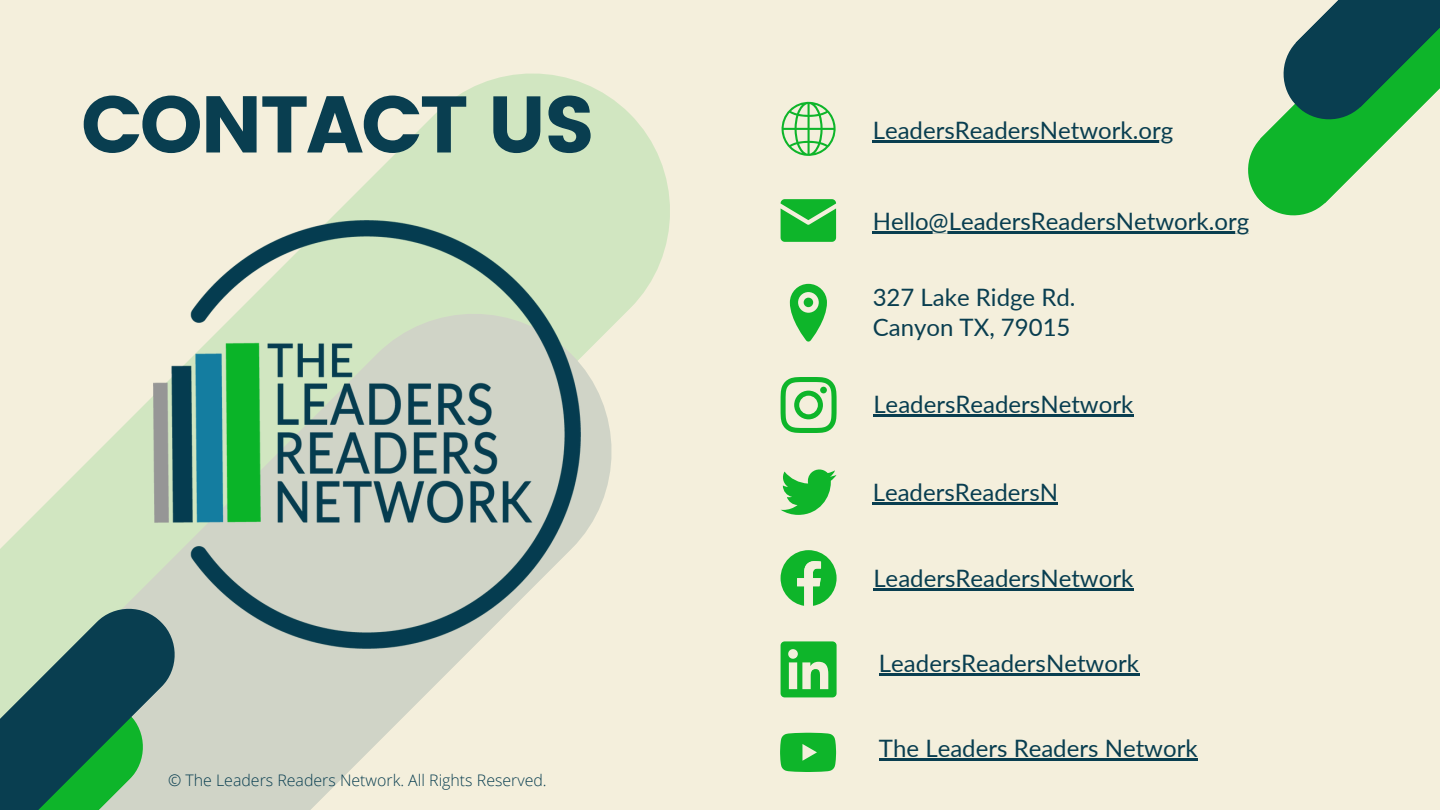
<style>
.page{position:relative;width:1440px;height:810px;background:#f4efdc}
.page>*{position:absolute;margin:0;border:0;box-sizing:border-box;transform-origin:0 0}
.t1{font:80px "Poppins";letter-spacing:-.03em;color:#093e50}
.t2{font:24px/30px "Lato";color:#093e50}
.t3{font:300 15.9px "Open Sans";color:#093e50}
</style>
<div class="page">
<svg style="left:1248px;top:0;width:192px;height:216px"></svg>
<svg style="left:328px;top:73px;width:342px;height:240px;fill:#d1e6c1"></svg>
<svg style="left:0;top:300px;width:625px;height:510px"></svg>
<svg style="left:0;top:604px;width:179px;height:206px;background:#508574"></svg>
<svg style="left:781px;top:377px;width:56px;height:56px"></svg>
<div style="left:820px;top:387px;width:7px;height:6px;background:#0eb52a;border-radius:50%"></div>
<svg style="left:781px;top:550px;width:56px;height:56px"></svg>
<svg style="left:781px;top:469px;width:56px;height:46px"></svg>
<div style="left:781px;top:641px;width:56px;height:56px;background:#0eb52a;border-radius:4px"></div>
<svg style="left:788px;top:649px;width:40px;height:40px"></svg>
<svg style="left:781px;top:101px;width:55px;height:55px"></svg>
<svg style="left:781px;top:199px;width:55px;height:43px;background:#2bbc40"></svg>
<svg style="left:790px;top:284px;width:37px;height:58px"></svg>
<div style="left:804px;top:298px;width:9px;height:9px;background:#0eb52a;border-radius:50%"></div>
<svg style="left:780px;top:733px;width:56px;height:39px;background:#27bb3d"></svg>
<img style="left:153px;top:221px;width:428px;height:428px">
<hr style="left:873px;top:140px;width:300px;height:3px;background:#093e50">
<hr style="left:873px;top:231px;width:376px;height:2px;background:#093e50">
<hr style="left:873px;top:414px;width:260px;height:3px;background:#093e50">
<hr style="left:873px;top:502px;width:185px;height:2px;background:#093e50">
<hr style="left:873px;top:589px;width:260px;height:2px;background:#093e50">
<hr style="left:879px;top:674px;width:260px;height:2px;background:#093e50">
<hr style="left:879px;top:759px;width:319px;height:2px;background:#093e50">
<h1 class="t1" style="left:81px;top:78px;width:516px">CONTACT US</h1>
<p class="t3" style="left:168px;top:769px;width:380px">© The Leaders Readers Network. All Rights Reserved.</p>
<p class="t2" style="left:873px;top:115px;width:302px">LeadersReadersNetwork.org</p>
<p class="t2" style="left:873px;top:205px;width:378px">Hello@LeadersReadersNetwork.org</p>
<p class="t2" style="left:873px;top:282px;width:204px">327 Lake Ridge Rd.<br>Canyon TX, 79015</p>
<p class="t2" style="left:873px;top:389px;width:262px">LeadersReadersNetwork</p>
<p class="t2" style="left:873px;top:476px;width:187px">LeadersReadersN</p>
<p class="t2" style="left:873px;top:563px;width:262px">LeadersReadersNetwork</p>
<p class="t2" style="left:879px;top:648px;width:262px">LeadersReadersNetwork</p>
<p class="t2" style="left:879px;top:733px;width:320px">The Leaders Readers Network</p>
</div>
